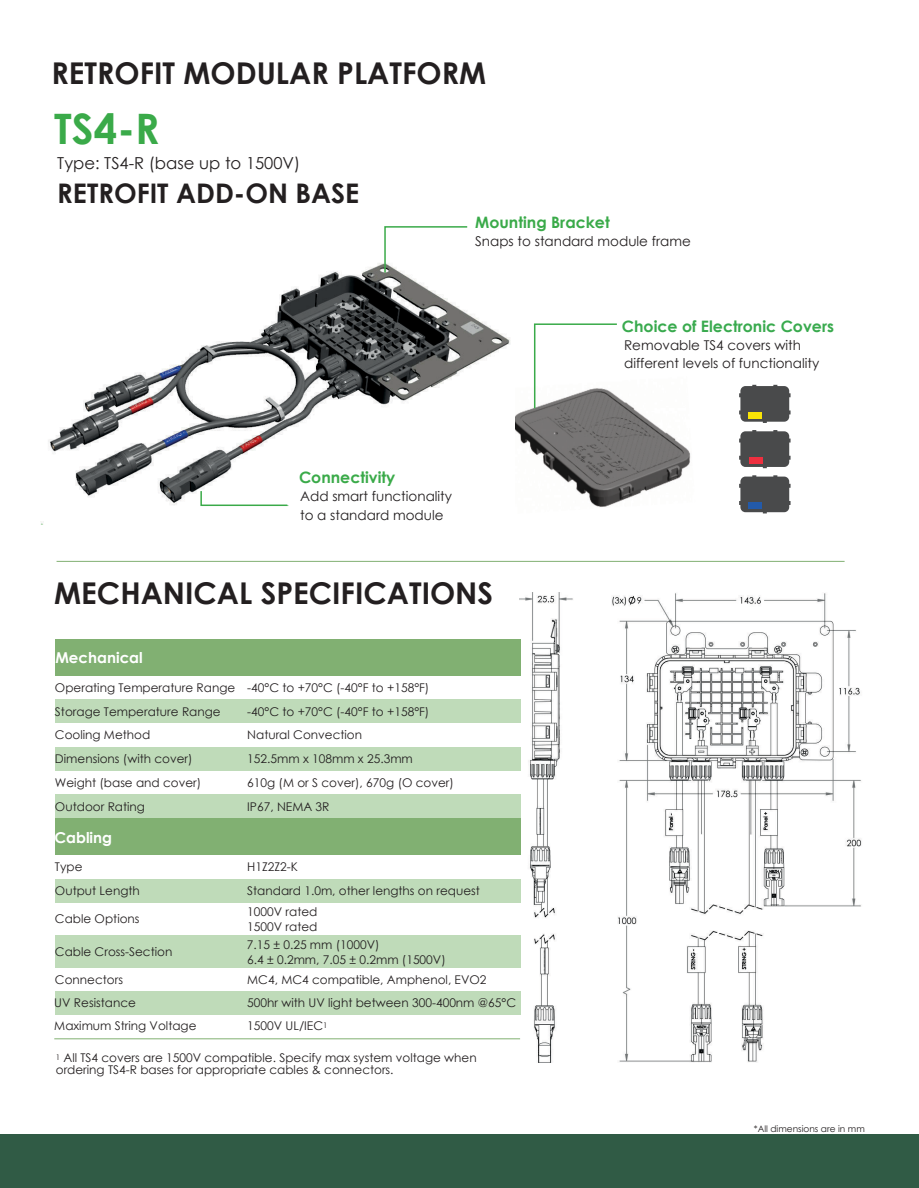
<style>
.page{position:relative;width:919px;height:1188px;background:#fff}
.page>*{position:absolute;margin:0;border:0;box-sizing:border-box;transform-origin:0 0}
.t1{font:700 42px "Century Gothic";color:#3aaa49}
.t2{font:700 30px "Century Gothic";color:#231f20}
.t3{font:700 27px "Century Gothic";color:#231f20}
.t4{font:16.5px "Century Gothic";color:#231f20}
.t5{font:700 15.75px "Century Gothic";color:#3aaa49}
.t6{font:700 15.75px "Century Gothic";color:#39aa4e}
.t7{font:700 15px "Century Gothic";color:#fff}
.t8{font:13.5px/18.5px "Century Gothic";color:#231f20}
.t9{font:12px/23.7px "Century Gothic";color:#231f20}
.t10{font:9px "Century Gothic";color:#231f20}
</style>
<div class="page">
<div style="left:0;top:1134px;width:918px;height:54px;background:#305b45"></div>
<img style="left:515px;top:397px;width:176px;height:110px">
<svg style="left:533px;top:323px;width:85px;height:87px"></svg>
<svg style="left:739px;top:475px;width:51px;height:38px;background:#5b5c5e"></svg>
<div style="left:748px;top:503px;width:13px;height:6px;background:#235aa9"></div>
<svg style="left:739px;top:385px;width:51px;height:38px;background:#5c5d5d"></svg>
<div style="left:748px;top:412px;width:13px;height:7px;background:#f9e406"></div>
<svg style="left:739px;top:430px;width:51px;height:38px;background:#5d5c5d"></svg>
<div style="left:749px;top:457px;width:13px;height:6px;background:#ee2f3f"></div>
<hr style="left:57px;top:561px;width:787px;height:1px;background:#81b072">
<img style="left:41px;top:263px;width:470px;height:262px">
<svg style="left:200px;top:490px;width:89px;height:17px"></svg>
<svg style="left:383px;top:226px;width:85px;height:48px"></svg>
<img style="left:519px;top:593px;width:343px;height:469px">
<div style="left:55px;top:639px;width:466px;height:37px;background:#81b072"></div>
<div style="left:55px;top:699px;width:466px;height:24px;background:#bfdbb9"></div>
<div style="left:55px;top:747px;width:466px;height:24px;background:#bfdbb9"></div>
<div style="left:55px;top:794px;width:466px;height:24px;background:#bfdbb9"></div>
<div style="left:55px;top:818px;width:466px;height:37px;background:#81b072"></div>
<div style="left:55px;top:879px;width:466px;height:24px;background:#bfdbb9"></div>
<div style="left:55px;top:991px;width:466px;height:24px;background:#bfdbb9"></div>
<hr style="left:54px;top:1038px;width:466px;height:1px;background:#81b072">
<div style="left:55px;top:935px;width:466px;height:32px;background:#bfdbb9"></div>
<h2 class="t2" style="left:51px;top:62px;width:436px">RETROFIT MODULAR PLATFORM</h2>
<h1 class="t1" style="left:54px;top:113px;width:106px">TS4-R</h1>
<h3 class="t4" style="left:57px;top:156px;width:244px">Type: TS4-R (base up to 1500V)</h3>
<h3 class="t3" style="left:57px;top:183px;width:303px">RETROFIT ADD-ON BASE</h3>
<h3 class="t5" style="left:475px;top:216px;width:136px">Mounting Bracket</h3>
<p class="t8" style="left:475px;top:233px;width:217px">Snaps to standard module frame</p>
<h3 class="t6" style="left:621px;top:321px;width:213px">Choice of Electronic Covers</h3>
<p class="t8" style="left:624px;top:338px;width:197px;line-height:18px">Removable TS4 covers with different levels of functionality</p>
<h3 class="t5" style="left:299px;top:471px;width:98px">Connectivity</h3>
<p class="t8" style="left:300px;top:488px;width:153px">Add smart functionality to a standard module</p>
<h2 class="t2" style="left:54px;top:582px;width:440px">MECHANICAL SPECIFICATIONS</h2>
<p class="t7" style="left:55px;top:651px;width:89px">Mechanical</p>
<p class="t9" style="left:55px;top:677px;width:182px">Operating Temperature Range<br>Storage Temperature Range<br>Cooling Method<br>Dimensions (with cover)<br>Weight (base and cover)<br>Outdoor Rating</p>
<p class="t9" style="left:247px;top:677px;width:208px">-40°C to +70°C (-40°F to +158°F) -40°C to +70°C (-40°F to +158°F)<br>Natural Convection<br>152.5mm x 108mm x 25.3mm<br>610g (M or S cover), 670g (O cover)<br>IP67, NEMA 3R</p>
<p class="t7" style="left:54px;top:831px;width:59px">Cabling</p>
<p class="t9" style="left:55px;top:856px;width:29px">Type</p>
<p class="t9" style="left:247px;top:856px;width:52px">H1Z2Z2-K</p>
<p class="t9" style="left:55px;top:880px;width:86px">Output Length</p>
<p class="t9" style="left:247px;top:880px;width:234px">Standard 1.0m, other lengths on request</p>
<p class="t9" style="left:55px;top:908px;width:86px">Cable Options</p>
<p class="t9" style="left:247px;top:906px;width:72px;line-height:14.7px">1000V rated<br>1500V rated</p>
<p class="t9" style="left:55px;top:941px;width:119px">Cable Cross-Section</p>
<p class="t9" style="left:247px;top:938px;width:200px;line-height:14.5px">7.15 ± 0.25 mm (1000V)<br>6.4 ± 0.2mm, 7.05 ± 0.2mm (1500V)</p>
<p class="t9" style="left:55px;top:969px;width:70px">Connectors</p>
<p class="t9" style="left:247px;top:969px;width:241px">MC4, MC4 compatible, Amphenol, EVO2</p>
<p class="t9" style="left:54px;top:993px;width:144px;line-height:22.8px">UV Resistance<br>Maximum String Voltage</p>
<p class="t9" style="left:247px;top:992px;width:270px">500hr with UV light between 300-400nm @65°C</p>
<p class="t9" style="left:247px;top:1015px;width:82px">1500V UL/IEC<sup>1</sup></p>
<p class="t9" style="left:56px;top:1053px;width:422px;line-height:12px"><sup>1</sup> All TS4 covers are 1500V compatible. Specify max system voltage when ordering TS4-R bases for appropriate cables &amp; connectors.</p>
<p class="t10" style="left:753px;top:1125px;width:112px">*All dimensions are in mm</p>
</div>
